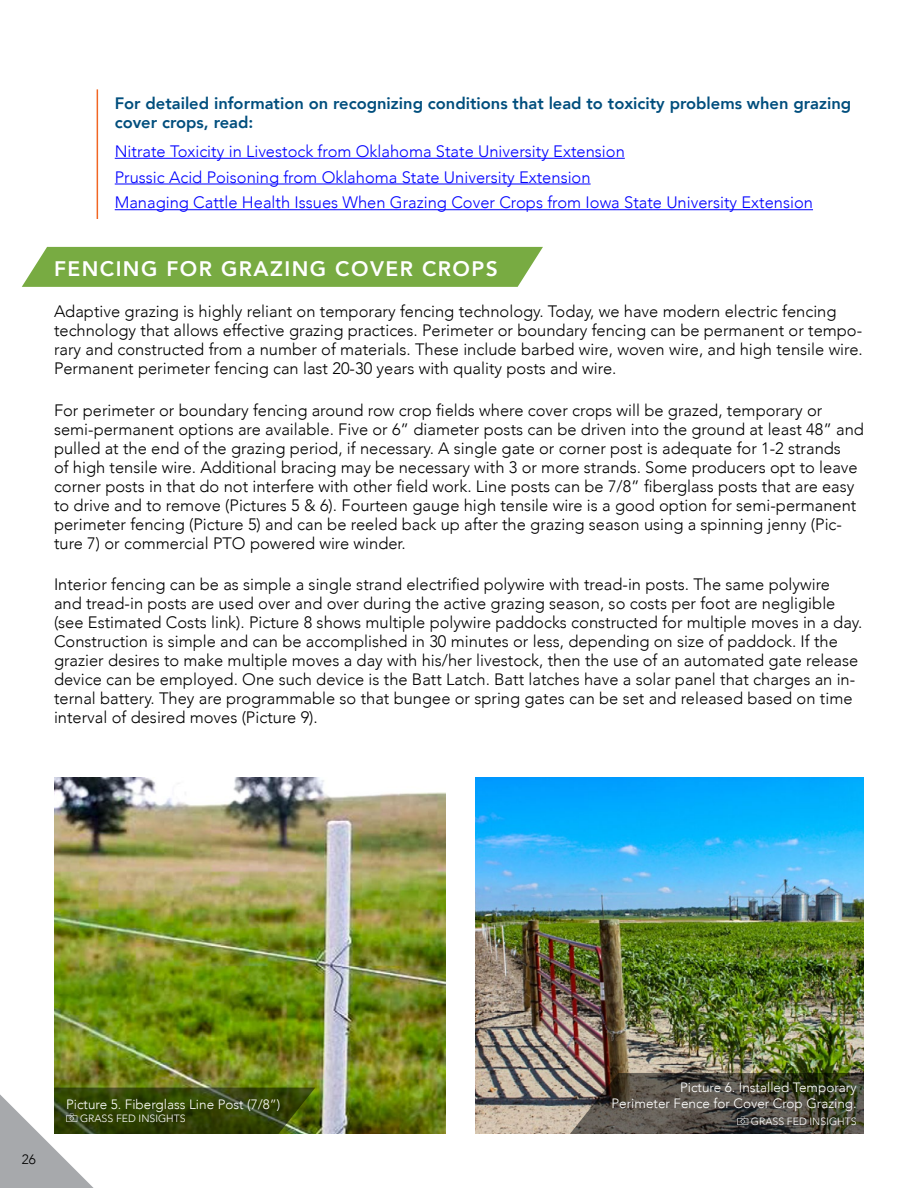
<style>
.page{position:relative;width:918px;height:1188px;background:#fff}
.page>*{position:absolute;margin:0;border:0;box-sizing:border-box;transform-origin:0 0}
.t1{font:800 21px "Avenir";letter-spacing:.07em;color:#fff}
.t2{font:300 16.5px/18.9px "Avenir";color:#000}
.t3{font:300 16.5px/25.7px "Avenir";color:#00f}
.t4{font:800 16.5px/19px "Avenir";color:#004e7d}
.t5{font:300 13.5px/15.5px "Avenir";color:#fff;text-align:right}
.t6{font:300 13.5px "Avenir";color:#000}
.t7{font:300 10.5px "Avenir";color:#fff}
</style>
<div class="page">
<img style="left:476px;top:778px;width:388px;height:356px">
<svg style="left:22px;top:247px;width:521px;height:40px;background:#7eaf4b"></svg>
<hr style="left:115px;top:158px;width:510px;height:1px;background:#00f">
<hr style="left:115px;top:184px;width:476px;height:1px;background:#00f">
<hr style="left:115px;top:209px;width:698px;height:1px;background:#00f">
<hr style="left:97px;top:89px;width:1px;height:130px;background:#f16623">
<img style="left:54px;top:778px;width:391px;height:356px">
<svg style="left:0;top:1084px;width:315px;height:104px"></svg>
<svg style="left:570px;top:1073px;width:294px;height:61px;background:#504c41"></svg>
<p class="t4" style="left:115px;top:94px;width:738px">For detailed information on recognizing conditions that lead to toxicity problems when grazing cover crops, read:</p>
<p class="t3" style="left:115px;top:139px;width:700px">Nitrate Toxicity in Livestock from Oklahoma State University Extension<br>Prussic Acid Poisoning from Oklahoma State University Extension<br>Managing Cattle Health Issues When Grazing Cover Crops from Iowa State University Extension</p>
<p class="t1" style="left:54px;top:252px;width:445px">FENCING FOR GRAZING COVER CROPS</p>
<p class="t2" style="left:54px;top:302px;width:810px">Adaptive grazing is highly reliant on temporary fencing technology. Today, we have modern electric fencing technology that allows effective grazing practices. Perimeter or boundary fencing can be permanent or tempo&shy;rary and constructed from a number of materials. These include barbed wire, woven wire, and high tensile wire.<br>Permanent perimeter fencing can last 20-30 years with quality posts and wire.</p>
<p class="t2" style="left:54px;top:401px;width:812px">For perimeter or boundary fencing around row crop fields where cover crops will be grazed, temporary or semi-permanent options are available. Five or 6” diameter posts can be driven into the ground at least 48” and pulled at the end of the grazing period, if necessary. A single gate or corner post is adequate for 1-2 strands<br>of high tensile wire. Additional bracing may be necessary with 3 or more strands. Some producers opt to leave corner posts in that do not interfere with other field work. Line posts can be 7/8” fiberglass posts that are easy to drive and to remove (Pictures 5 &amp; 6). Fourteen gauge high tensile wire is a good option for semi-permanent perimeter fencing (Picture 5) and can be reeled back up after the grazing season using a spinning jenny (Pic&shy;ture 7) or commercial PTO powered wire winder.</p>
<p class="t2" style="left:54px;top:575px;width:810px">Interior fencing can be as simple a single strand electrified polywire with tread-in posts. The same polywire<br>and tread-in posts are used over and over during the active grazing season, so costs per foot are negligible (see Estimated Costs link). Picture 8 shows multiple polywire paddocks constructed for multiple moves in a day.<br>Construction is simple and can be accomplished in 30 minutes or less, depending on size of paddock. If the grazier desires to make multiple moves a day with his/her livestock, then the use of an automated gate release device can be employed. One such device is the Batt Latch. Batt latches have a solar panel that charges an in&shy;ternal battery. They are programmable so that bungee or spring gates can be set and released based on time interval of desired moves (Picture 9).</p>
<p class="t6" style="left:22px;top:1152px;width:16px">26</p>
<p class="t5" style="left:66px;top:1097px;width:216px">Picture 5. Fiberglass Line Post (7/8”)</p>
<p class="t7" style="left:80px;top:1112px;width:107px">GRASS FED INSIGHTS</p>
<p class="t5" style="left:612px;top:1080px;width:247px">Picture 6. Installed Temporary<br>Perimeter Fence for Cover Crop Grazing.</p>
<p class="t7" style="left:751px;top:1115px;width:107px">GRASS FED INSIGHTS</p>
</div>
